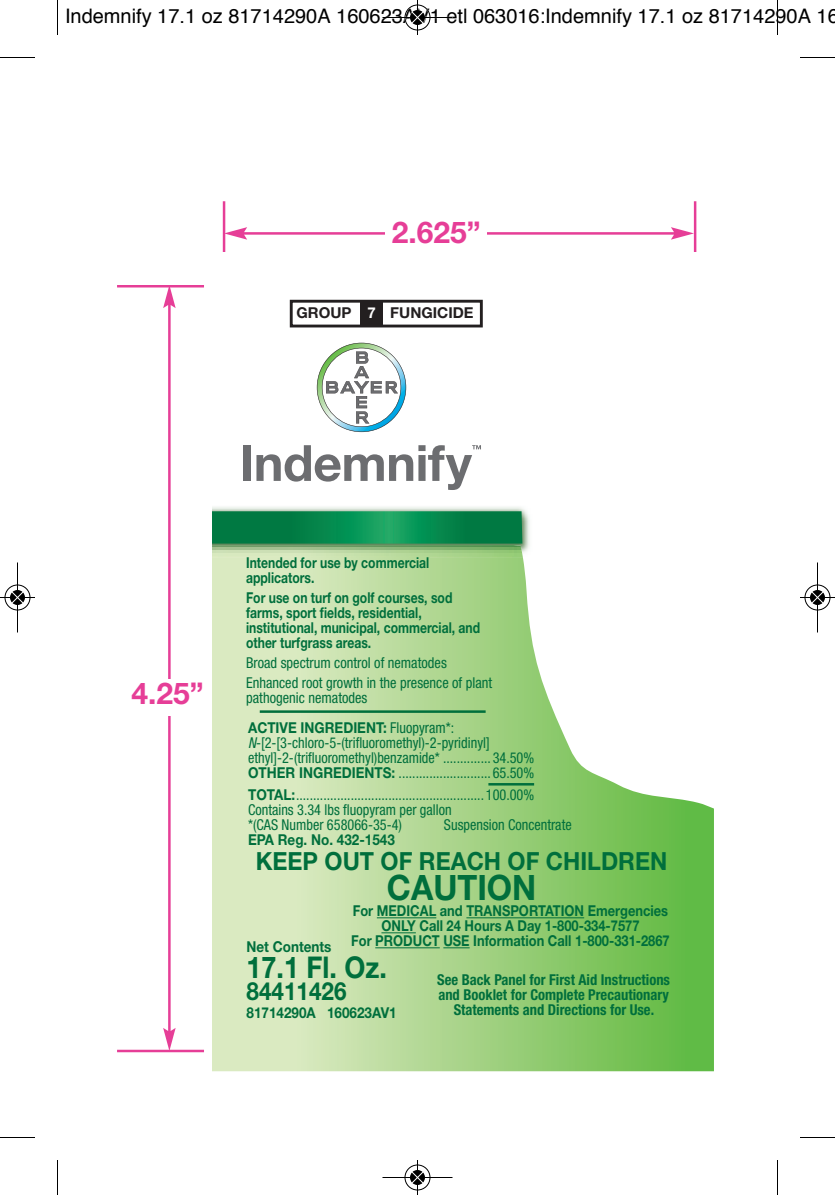
<style>
.page{position:relative;width:835px;height:1195px;background:#fff}
.page>*{position:absolute;margin:0;border:0;box-sizing:border-box;transform-origin:0 0}
.t1{font:700 35px "Helvetica Neue LT Std";color:#006f3c;scale:.93 1}
.t2{font:700 30px "Helvetica Neue LT Std";color:#e63e97}
.t3{font:700 30px "Helvetica Neue LT Std";color:#006f3c;scale:.9 1}
.t4{font:700 25px "Helvetica Neue LT Std";color:#006f3c;scale:.93 1}
.t5{font:700 25px "Helvetica Neue LT Std";color:#006f3c;scale:.9 1}
.t6{font:20px "Helvetica";color:#000}
.t7{font:condensed 15px/15px "Helvetica Neue LT Std";color:#006f3c;scale:.95 1}
.t8{font:700 15px/15px "Helvetica Neue LT Std";color:#006f3c;scale:.81 1}
.t9{font:condensed 15px/20px "Helvetica Neue LT Std";color:#006f3c;scale:.96 1}
.t10{font:700 15px/15px "Helvetica Neue LT Std";color:#006f3c;text-align:center;scale:.86 1}
.t11{font:700 condensed 15px/15px "Helvetica Neue LT Std";color:#006f3c;text-align:center}
.t12{font:700 15px "Helvetica Neue LT Std";color:#006f3c;scale:.9 1}
.t13{font:700 15px "Helvetica Neue LT Std";color:#231f20}
.s1{color:#fff}
.s2{font-weight:700;font-stretch:normal}
.s3{font-style:italic}
</style>
<div class="page">
<hr style="left:117px;top:285px;width:87px;height:3px;background:#e63e97">
<hr style="left:117px;top:1050px;width:87px;height:2px;background:#e63e97">
<hr style="left:223px;top:201px;width:2px;height:70px;background:#e63e97">
<hr style="left:694px;top:201px;width:2px;height:70px;background:#e63e97">
<hr style="left:243px;top:232px;width:432px;height:3px;background:#e63e97">
<svg style="left:225px;top:227px;width:22px;height:13px"></svg>
<svg style="left:671px;top:227px;width:23px;height:13px"></svg>
<div style="left:386px;top:218px;width:101px;height:37px;background:#fff"></div>
<hr style="left:168px;top:304px;width:3px;height:728px;background:#e63e97">
<svg style="left:163px;top:1028px;width:13px;height:22px"></svg>
<svg style="left:163px;top:287px;width:13px;height:21px"></svg>
<div style="left:128px;top:679px;width:80px;height:37px;background:#fff"></div>
<div style="left:212px;top:252px;width:563px;height:866px;background:#fff"></div>
<svg style="left:212px;top:558px;width:502px;height:513px"></svg>
<div style="left:290px;top:300px;width:193px;height:27px;border:3px solid #231f20"></div>
<div style="left:360px;top:302px;width:22px;height:23px;background:#231f20"></div>
<hr style="left:377px;top:917px;width:59px;height:1px;background:#006f3c">
<hr style="left:466px;top:917px;width:118px;height:1px;background:#006f3c">
<hr style="left:381px;top:932px;width:35px;height:1px;background:#006f3c">
<hr style="left:375px;top:947px;width:65px;height:1px;background:#006f3c">
<svg style="left:443px;top:947px;width:27px;height:1px"></svg>
<img style="left:212px;top:507px;width:318px;height:46px">
<img style="left:212px;top:545px;width:311px;height:13px">
<img style="left:247px;top:557px;width:182px;height:1px">
<svg style="left:212px;top:511px;width:310px;height:33px;background:#08864c"></svg>
<div style="left:243px;top:445px;width:8px;height:36px;background:#6c6d70"></div>
<svg style="left:256px;top:445px;width:157px;height:37px"></svg>
<div style="left:418px;top:455px;width:8px;height:26px;background:#6c6d70"></div>
<div style="left:418px;top:445px;width:8px;height:6px;background:#6c6d70"></div>
<svg style="left:428px;top:445px;width:53px;height:45px"></svg>
<svg style="left:317px;top:343px;width:89px;height:89px"></svg>
<hr style="left:488px;top:783px;width:46px;height:3px;background:#006f3c">
<hr style="left:260px;top:710px;width:226px;height:3px;background:#006f3c">
<hr style="left:57px;top:0;width:1px;height:35px;background:#000">
<hr style="left:0;top:57px;width:35px;height:1px;background:#000">
<hr style="left:777px;top:0;width:1px;height:35px;background:#000">
<hr style="left:800px;top:57px;width:35px;height:1px;background:#000">
<hr style="left:57px;top:1160px;width:1px;height:35px;background:#000">
<hr style="left:0;top:1137px;width:35px;height:1px;background:#000">
<hr style="left:777px;top:1160px;width:1px;height:35px;background:#000">
<hr style="left:800px;top:1137px;width:35px;height:1px;background:#000">
<svg style="left:382px;top:0;width:71px;height:35px"></svg>
<svg style="left:382px;top:1160px;width:71px;height:35px"></svg>
<svg style="left:0;top:562px;width:35px;height:71px"></svg>
<svg style="left:800px;top:562px;width:35px;height:71px"></svg>
<h3 class="t6" style="left:65px;top:7px;width:775px">Indemnify 17.1 oz 81714290A 160623AV1 etl 063016:Indemnify 17.1 oz 81714290A 16</h3>
<h2 class="t2" style="left:392px;top:222px;width:90px">2.625”</h2>
<p class="t13" style="left:297px;top:308px;width:179px">GROUP <span class="s1">7</span> FUNGICIDE</p>
<h2 class="t2" style="left:132px;top:682px;width:74px">4.25”</h2>
<p class="t8" style="left:246px;top:556px;width:74px">It dd f</p>
<p class="t8" style="left:344px;top:556px;width:11px">b</p>
<p class="t8" style="left:416px;top:556px;width:18px">i l</p>
<p class="t8" style="left:246px;top:556px;width:224px">n en e or use y commerc a applicators.</p>
<p class="t8" style="left:246px;top:591px;width:290px">For use on turf on golf courses, sod farms, sport fields, residential, institutional, municipal, commercial, and other turfgrass areas.</p>
<p class="t9" style="left:246px;top:654px;width:258px">Broad spectrum control of nematodes<br>Enhanced root growth in the presence of plant</p>
<p class="t9" style="left:246px;top:684px;width:218px;line-height:29.8px">pathogenic nematodes<br><span class="s2">ACTIVE INGREDIENT:</span> Fluopyram*:</p>
<p class="t7" style="left:248px;top:736px;width:303px"><span class="s3">N</span>-[2-[3-chloro-5-(trifluoromethyl)-2-pyridinyl] ethyl]-2-(trifluoromethyl)benzamide* .............. 34.50%<br><span class="s2">OTHER INGREDIENTS:</span> ........................... 65.50%</p>
<p class="t7" style="left:248px;top:789px;width:303px"><span class="s2">TOTAL:</span>....................................................... 100.00%<br>Contains 3.34 lbs fluopyram per gallon<br>*(CAS Number 658066-35-4)</p>
<p class="t7" style="left:444px;top:819px;width:136px">Suspension Concentrate</p>
<p class="t12" style="left:248px;top:834px;width:165px">EPA Reg. No. 432-1543</p>
<h3 class="t4" style="left:256px;top:852px;width:444px">KEEP OUT OF REACH OF CHILDREN</h3>
<h1 class="t1" style="left:387px;top:875px;width:162px">CAUTION</h1>
<p class="t10" style="left:351px;top:905px;width:372px">For MEDICAL and TRANSPORTATION Emergencies<br>ONLY Call 24 Hours A Day 1-800-334-7577<br>For PRODUCT USE Information Call 1-800-331-2867</p>
<p class="t12" style="left:246px;top:941px;width:96px">Net Contents</p>
<h3 class="t5" style="left:246px;top:982px;width:113px">84411426</h3>
<p class="t12" style="left:246px;top:1007px;width:168px">81714290A 160623AV1</p>
<h2 class="t3" style="left:246px;top:957px;width:158px">17.1 Fl. Oz.</h2>
<p class="t11" style="left:437px;top:974px;width:234px">See Back Panel for First Aid Instructions and Booklet for Complete Precautionary<br>Statements and Directions for Use.</p>
</div>
